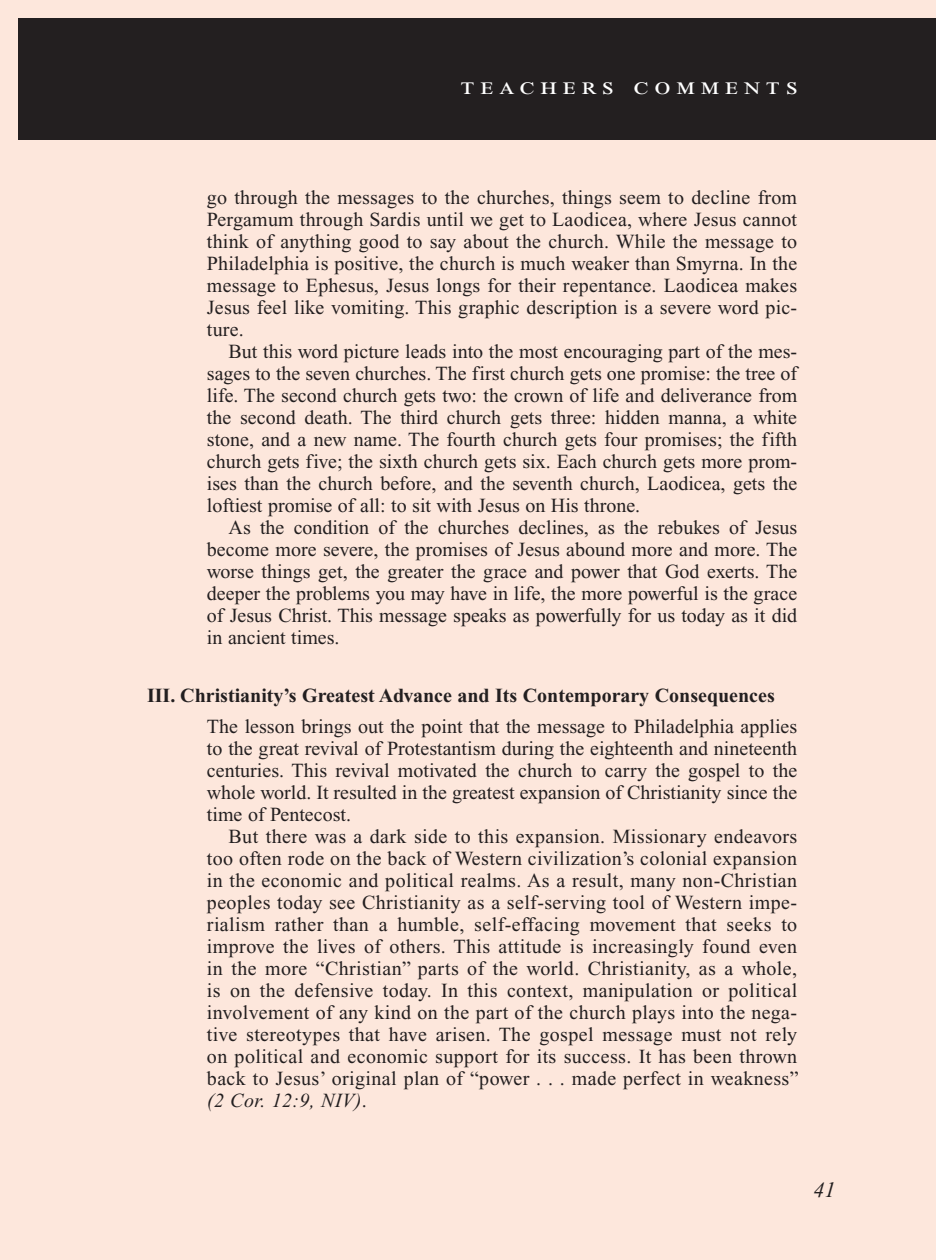
<style>
.page{position:relative;width:936px;height:1260px;background:#fde7dc}
.page>*{position:absolute;margin:0;border:0;box-sizing:border-box;transform-origin:0 0}
.t1{font:24px "Times New Roman PS Std";letter-spacing:.2em;color:#fff;scale:1.2 1}
.t2{font:italic 22px "Times New Roman PS Std";color:#231f20}
.t3{font:20px/22px "Times New Roman PS Std";color:#231f20;text-align:justify}
.t4{font:700 20px "Times New Roman PS Std";color:#231f20}
.s1{font-style:italic}
</style>
<div class="page">
<div style="left:18px;top:18px;width:918px;height:122px;background:#231f20"></div>
<p class="t1" style="left:461px;top:73px;width:283px">teachers comments</p>
<p class="t3" style="left:207px;top:187px;width:592px;text-align:left">go through the messages to the churches, things seem to decline from Pergamum through Sardis until we get to Laodicea, where Jesus cannot think of anything good to say about the church. While the message to Philadelphia is positive, the church is much weaker than Smyrna. In the message to Ephesus, Jesus longs for their repentance. Laodicea makes Jesus feel like vomiting. This graphic description is a severe word pic&shy;ture.</p>
<p class="t3" style="left:207px;top:341px;width:592px;text-align:left;text-indent:22px">But this word picture leads into the most encouraging part of the mes&shy;sages to the seven churches. The first church gets one promise: the tree of life. The second church gets two: the crown of life and deliverance from the second death. The third church gets three: hidden manna, a white stone, and a new name. The fourth church gets four promises; the fifth church gets five; the sixth church gets six. Each church gets more prom&shy;ises than the church before, and the seventh church, Laodicea, gets the loftiest promise of all: to sit with Jesus on His throne.</p>
<p class="t3" style="left:207px;top:517px;width:592px;text-indent:22px">As the condition of the churches declines, as the rebukes of Jesus become more severe, the promises of Jesus abound more and more. The worse things get, the greater the grace and power that God exerts. The deeper the problems you may have in life, the more powerful is the grace of Jesus Christ. This message speaks as powerfully for us today as it did in ancient times.</p>
<p class="t4" style="left:147px;top:685px;width:629px">III. Christianity’s Greatest Advance and Its Contemporary Consequences</p>
<p class="t3" style="left:207px;top:716px;width:592px">The lesson brings out the point that the message to Philadelphia applies to the great revival of Protestantism during the eighteenth and nineteenth centuries. This revival motivated the church to carry the gospel to the whole world. It resulted in the greatest expansion of Christianity since the time of Pentecost.</p>
<p class="t3" style="left:207px;top:826px;width:593px;text-indent:22px">But there was a dark side to this expansion. Missionary endeavors too often rode on the back of Western civilization’s colonial expansion in the economic and political realms. As a result, many non-Christian peoples today see Christianity as a self-serving tool of Western impe&shy;rialism rather than a humble, self-effacing movement that seeks to improve the lives of others. This attitude is increasingly found even in the more “Christian” parts of the world. Christianity, as a whole, is on the defensive today. In this context, manipulation or political involvement of any kind on the part of the church plays into the nega&shy;tive stereotypes that have arisen. The gospel message must not rely on political and economic support for its success. It has been thrown back to Jesus’ original plan of “power . . . made perfect in weakness” <span class="s1">(2 Cor. 12:9, NIV)</span>.</p>
<p class="t2" style="left:813px;top:1178px;width:23px">41</p>
</div>
